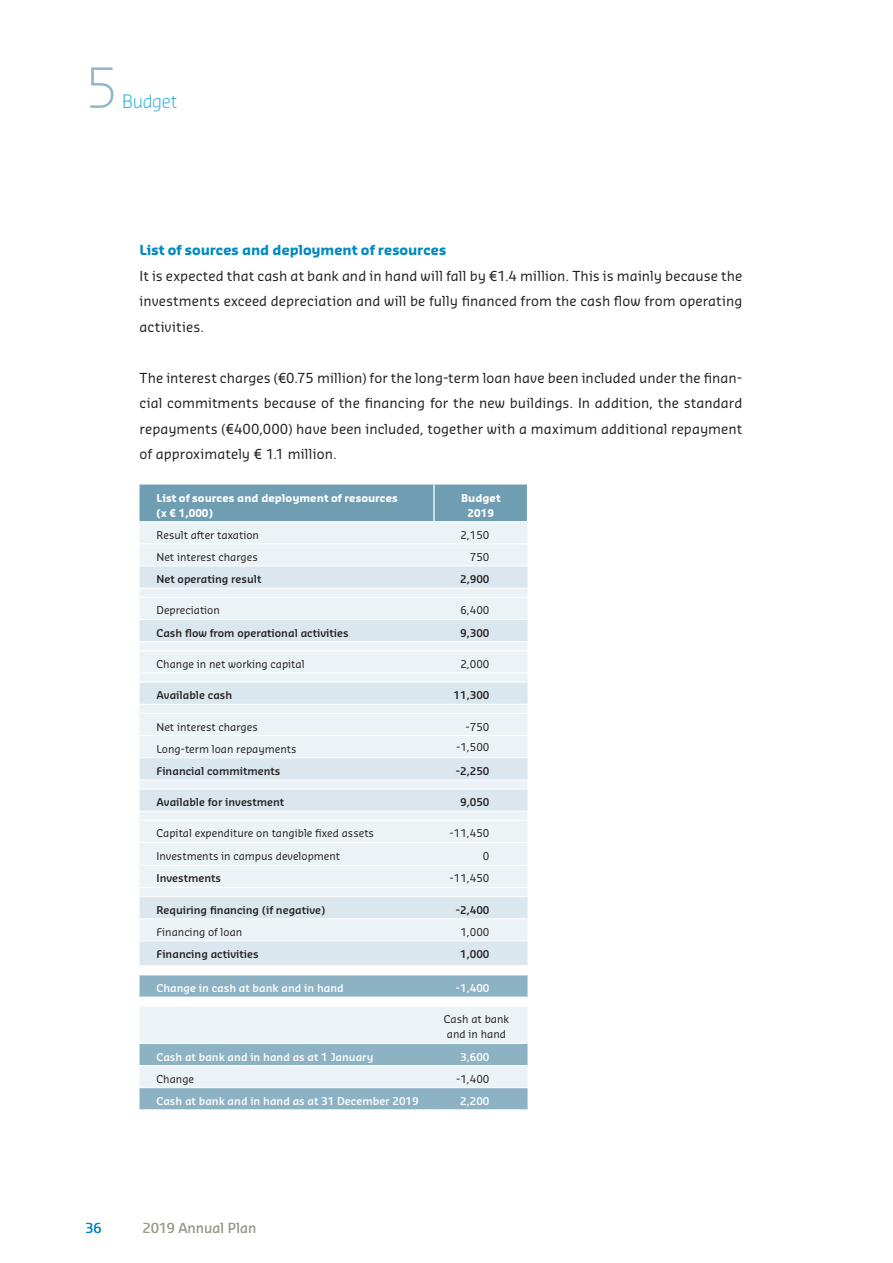
<style>
.page{position:relative;width:893px;height:1263px;background:#fff}
.page>*{position:absolute;margin:0;border:0;box-sizing:border-box;transform-origin:0 0}
.t1{font:300 54px "Sansa Pro";color:#94b7c8}
.t2{font:300 18px "Sansa Pro";letter-spacing:-.02em;color:#13a4d0}
.t3{font:13.5px/25.5px "Sansa Pro";letter-spacing:.005em;color:#231f20;text-align:justify}
.t4{font:700 13.5px "Sansa Pro";letter-spacing:-.005em;color:#008bc0}
.t5{font:13.5px "Sansa Pro";color:#9e9d8d}
.t6{font:13.5px "Sansa Pro";color:#008bc0}
.t7{font:10.5px/15px "Sansa Pro";color:#231f20}
.t8{font:600 10.5px "Sansa Pro";color:#231f20}
.t9{font:600 10.5px "Sansa Pro";color:#fff}
.t10{font:700 10.5px/15px "Sansa Pro";color:#fff}
</style>
<div class="page">
<div style="left:140px;top:484px;width:388px;height:37px;background:#6f9db2"></div>
<div style="left:140px;top:522px;width:388px;height:43px;background:#ecf3f6"></div>
<svg style="left:140px;top:567px;width:388px;height:398px;background:#e5eef2"></svg>
<svg style="left:140px;top:975px;width:388px;height:134px;background:#bed4de"></svg>
<hr style="left:434px;top:543px;width:94px;height:1px;background:#fff">
<hr style="left:140px;top:588px;width:294px;height:1px;background:#fff">
<hr style="left:434px;top:588px;width:94px;height:1px;background:#fff">
<hr style="left:140px;top:619px;width:294px;height:1px;background:#fff">
<hr style="left:434px;top:619px;width:94px;height:1px;background:#fff">
<hr style="left:140px;top:641px;width:294px;height:1px;background:#fff">
<hr style="left:434px;top:641px;width:94px;height:1px;background:#fff">
<hr style="left:140px;top:650px;width:294px;height:1px;background:#fff">
<hr style="left:434px;top:650px;width:94px;height:1px;background:#fff">
<hr style="left:140px;top:673px;width:294px;height:1px;background:#fff">
<hr style="left:434px;top:673px;width:94px;height:1px;background:#fff">
<hr style="left:140px;top:704px;width:294px;height:1px;background:#fff">
<hr style="left:434px;top:704px;width:94px;height:1px;background:#fff">
<hr style="left:140px;top:735px;width:294px;height:1px;background:#fff">
<hr style="left:434px;top:735px;width:94px;height:1px;background:#fff">
<hr style="left:140px;top:757px;width:294px;height:1px;background:#fff">
<hr style="left:434px;top:757px;width:94px;height:1px;background:#fff">
<hr style="left:140px;top:779px;width:294px;height:1px;background:#fff">
<hr style="left:434px;top:779px;width:94px;height:1px;background:#fff">
<hr style="left:140px;top:820px;width:294px;height:1px;background:#fff">
<hr style="left:434px;top:820px;width:94px;height:1px;background:#fff">
<hr style="left:140px;top:842px;width:294px;height:1px;background:#fff">
<hr style="left:434px;top:842px;width:94px;height:1px;background:#fff">
<hr style="left:140px;top:865px;width:294px;height:1px;background:#fff">
<hr style="left:434px;top:865px;width:94px;height:1px;background:#fff">
<hr style="left:140px;top:887px;width:294px;height:1px;background:#fff">
<hr style="left:434px;top:887px;width:94px;height:1px;background:#fff">
<hr style="left:140px;top:896px;width:294px;height:1px;background:#fff">
<hr style="left:434px;top:896px;width:94px;height:1px;background:#fff">
<hr style="left:140px;top:918px;width:294px;height:1px;background:#fff">
<hr style="left:434px;top:918px;width:94px;height:1px;background:#fff">
<hr style="left:140px;top:941px;width:294px;height:1px;background:#fff">
<hr style="left:434px;top:941px;width:94px;height:1px;background:#fff">
<hr style="left:140px;top:997px;width:294px;height:1px;background:#fff">
<hr style="left:434px;top:997px;width:94px;height:1px;background:#fff">
<hr style="left:140px;top:1006px;width:294px;height:1px;background:#fff">
<hr style="left:434px;top:1006px;width:94px;height:1px;background:#fff">
<hr style="left:140px;top:1043px;width:294px;height:1px;background:#fff">
<hr style="left:434px;top:1043px;width:94px;height:1px;background:#fff">
<hr style="left:140px;top:1065px;width:294px;height:1px;background:#fff">
<hr style="left:434px;top:1065px;width:94px;height:1px;background:#fff">
<hr style="left:140px;top:1087px;width:294px;height:1px;background:#fff">
<hr style="left:434px;top:1087px;width:94px;height:1px;background:#fff">
<hr style="left:433px;top:485px;width:2px;height:36px;background:#fff">
<hr style="left:434px;top:789px;width:94px;height:1px;background:#fff">
<hr style="left:434px;top:811px;width:94px;height:1px;background:#fff">
<hr style="left:140px;top:789px;width:294px;height:1px;background:#fff">
<hr style="left:140px;top:811px;width:294px;height:1px;background:#fff">
<hr style="left:140px;top:543px;width:294px;height:1px;background:#fff">
<hr style="left:140px;top:597px;width:294px;height:1px;background:#fff">
<hr style="left:434px;top:597px;width:94px;height:1px;background:#fff">
<hr style="left:140px;top:682px;width:294px;height:1px;background:#fff">
<hr style="left:434px;top:682px;width:94px;height:1px;background:#fff">
<hr style="left:140px;top:713px;width:294px;height:1px;background:#fff">
<hr style="left:434px;top:713px;width:94px;height:1px;background:#fff">
<hr style="left:527px;top:485px;width:1px;height:36px;background:#fff">
<h1 class="t1" style="left:85px;top:52px;width:35px">5</h1>
<h2 class="t2" style="left:122px;top:89px;width:57px">Budget</h2>
<p class="t4" style="left:140px;top:241px;width:308px">List of sources and deployment of resources</p>
<p class="t3" style="left:140px;top:262px;width:604px">It is expected that cash at bank and in hand will fall by €1.4 million. This is mainly because the investments exceed depreciation and will be fully financed from the cash flow from operating activities.</p>
<p class="t3" style="left:140px;top:364px;width:604px">The interest charges (€0.75 million) for the long-term loan have been included under the finan&shy;cial commitments because of the financing for the new buildings. In addition, the standard repayments (€400,000) have been included, together with a maximum additional repayment of approximately € 1.1 million.</p>
<p class="t10" style="left:157px;top:490px;width:243px">List of sources and deployment of resources (x € 1,000)</p>
<p class="t10" style="left:461px;top:490px;width:41px;text-align:center">Budget<br>2019</p>
<p class="t7" style="left:157px;top:527px;width:104px">Result after taxation</p>
<p class="t7" style="left:460px;top:527px;width:31px">2,150</p>
<p class="t7" style="left:157px;top:549px;width:103px">Net interest charges</p>
<p class="t7" style="left:470px;top:549px;width:21px">750</p>
<p class="t8" style="left:157px;top:572px;width:106px">Net operating result</p>
<p class="t8" style="left:460px;top:572px;width:31px">2,900</p>
<p class="t7" style="left:157px;top:603px;width:65px">Depreciation</p>
<p class="t7" style="left:460px;top:603px;width:31px">6,400</p>
<p class="t8" style="left:157px;top:626px;width:193px">Cash flow from operational activities</p>
<p class="t8" style="left:460px;top:626px;width:31px">9,300</p>
<p class="t7" style="left:157px;top:656px;width:150px">Change in net working capital</p>
<p class="t7" style="left:460px;top:656px;width:31px">2,000</p>
<p class="t8" style="left:157px;top:688px;width:77px">Available cash</p>
<p class="t8" style="left:454px;top:688px;width:37px">11,300</p>
<p class="t7" style="left:157px;top:719px;width:103px">Net interest charges</p>
<p class="t7" style="left:466px;top:719px;width:25px">-750</p>
<p class="t7" style="left:157px;top:741px;width:142px">Long-term loan repayments</p>
<p class="t7" style="left:456px;top:739px;width:35px">-1,500</p>
<p class="t8" style="left:157px;top:764px;width:125px">Financial commitments</p>
<p class="t8" style="left:456px;top:764px;width:35px">-2,250</p>
<p class="t8" style="left:157px;top:795px;width:129px">Available for investment</p>
<p class="t8" style="left:460px;top:795px;width:31px">9,050</p>
<p class="t7" style="left:157px;top:826px;width:219px">Capital expenditure on tangible fixed assets</p>
<p class="t7" style="left:450px;top:826px;width:41px">-11,450</p>
<p class="t7" style="left:157px;top:848px;width:185px">Investments in campus development</p>
<p class="t7" style="left:483px;top:848px;width:8px">0</p>
<p class="t8" style="left:157px;top:872px;width:66px">Investments</p>
<p class="t7" style="left:450px;top:871px;width:41px">-11,450</p>
<p class="t8" style="left:157px;top:903px;width:170px">Requiring financing (if negative)</p>
<p class="t8" style="left:456px;top:903px;width:35px">-2,400</p>
<p class="t7" style="left:157px;top:924px;width:87px">Financing of loan</p>
<p class="t7" style="left:460px;top:924px;width:31px">1,000</p>
<p class="t8" style="left:157px;top:947px;width:104px">Financing activities</p>
<p class="t8" style="left:460px;top:947px;width:31px">1,000</p>
<p class="t9" style="left:157px;top:981px;width:189px">Change in cash at bank and in hand</p>
<p class="t9" style="left:456px;top:981px;width:35px">-1,400</p>
<p class="t7" style="left:444px;top:1011px;width:67px">Cash at bank and in hand</p>
<p class="t9" style="left:157px;top:1050px;width:218px">Cash at bank and in hand as at 1 January</p>
<p class="t9" style="left:460px;top:1050px;width:31px">3,600</p>
<p class="t7" style="left:157px;top:1071px;width:39px">Change</p>
<p class="t7" style="left:456px;top:1071px;width:35px">-1,400</p>
<p class="t9" style="left:157px;top:1094px;width:264px">Cash at bank and in hand as at 31 December 2019</p>
<p class="t9" style="left:460px;top:1094px;width:31px">2,200</p>
<p class="t6" style="left:85px;top:1219px;width:18px">36</p>
<p class="t5" style="left:142px;top:1219px;width:115px">2019 Annual Plan</p>
</div>
